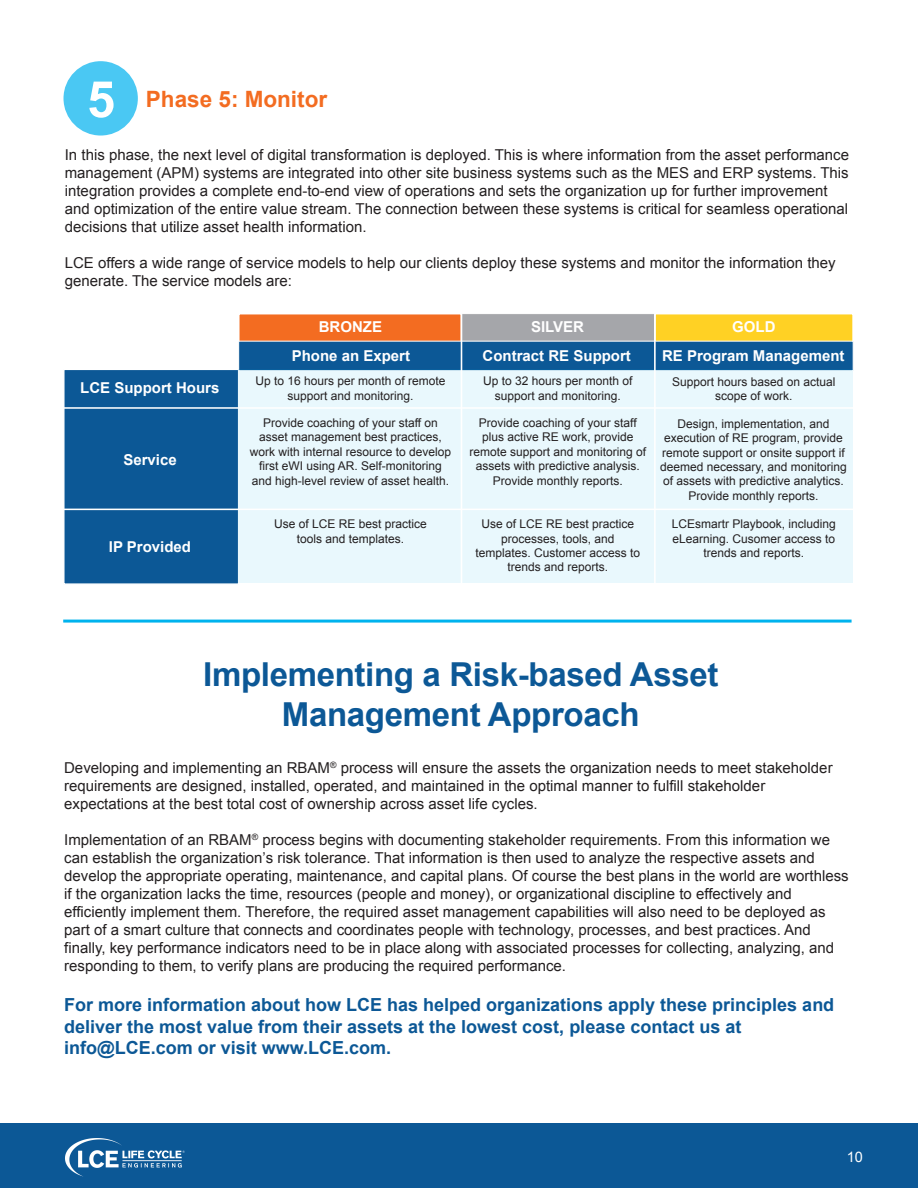
<style>
.page{position:relative;width:918px;height:1188px;background:#fff}
.page>*{position:absolute;margin:0;border:0;box-sizing:border-box;transform-origin:0 0}
.t1{font:700 50.25px "Arial";color:#fff}
.t2{font:700 33px/39.6px "Arial";letter-spacing:-.01em;color:#0c5896;text-align:center}
.t3{font:700 22.5px "Arial";color:#f36c21}
.t4{font:700 18px/21.6px "Arial";color:#0c5896}
.t5{font:15px/18px "Arial";color:#231f20}
.t6{font:700 15px "Arial";color:#fff}
.t7{font:14.4px "Arial";color:#fff}
.t8{font:12px/14.4px "Arial";color:#231f20;text-align:center}
</style>
<div class="page">
<div style="left:0;top:1124px;width:918px;height:64px;background:#0c5896"></div>
<img style="left:65px;top:1138px;width:120px;height:39px">
<div style="left:63px;top:369px;width:176px;height:216px;background:#0c5896;border:1px solid #fff"></div>
<div style="left:238px;top:313px;width:224px;height:31px;background:#f36c21;border:2px solid #fff"></div>
<div style="left:461px;top:313px;width:194px;height:30px;background:#a5a6aa;border:1px solid #fff"></div>
<div style="left:654px;top:313px;width:200px;height:31px;background:#ffd124;border:2px solid #fff"></div>
<div style="left:238px;top:341px;width:616px;height:30px;background:#0c5896"></div>
<div style="left:64px;top:61px;width:74px;height:75px;background:#4ac8f3;border-radius:50%"></div>
<div style="left:239px;top:369px;width:614px;height:214px;background:#e9f8fd"></div>
<hr style="left:64px;top:407px;width:789px;height:2px;background:#fff">
<hr style="left:461px;top:314px;width:1px;height:287px;background:#fff">
<hr style="left:654px;top:314px;width:2px;height:287px;background:#fff">
<hr style="left:64px;top:509px;width:789px;height:1px;background:#fff">
<hr style="left:63px;top:620px;width:789px;height:3px;background:#00b3ee">
<h1 class="t1" style="left:87px;top:66px;width:29px">5</h1>
<h3 class="t3" style="left:146px;top:84px;width:183px">Phase 5: Monitor</h3>
<p class="t5" style="left:65px;top:146px;width:786px">In this phase, the next level of digital transformation is deployed. This is where information from the asset performance management (APM) systems are integrated into other site business systems such as the MES and ERP systems. This integration provides a complete end-to-end view of operations and sets the organization up for further improvement and optimization of the entire value stream. The connection between these systems is critical for seamless operational decisions that utilize asset health information.</p>
<p class="t5" style="left:65px;top:254px;width:772px">LCE offers a wide range of service models to help our clients deploy these systems and monitor the information they generate. The service models are:</p>
<p class="t6" style="left:80px;top:378px;width:141px">LCE Support Hours</p>
<p class="t6" style="left:123px;top:450px;width:55px">Service</p>
<p class="t6" style="left:109px;top:537px;width:84px">IP Provided</p>
<p class="t6" style="left:319px;top:317px;width:65px">BRONZE</p>
<p class="t6" style="left:531px;top:317px;width:55px">SILVER</p>
<p class="t6" style="left:732px;top:317px;width:45px">GOLD</p>
<p class="t6" style="left:483px;top:346px;width:150px">Contract RE Support</p>
<p class="t6" style="left:662px;top:346px;width:184px">RE Program Management</p>
<p class="t6" style="left:292px;top:346px;width:120px">Phone an Expert</p>
<p class="t8" style="left:256px;top:374px;width:192px">Up to 16 hours per month of remote support and monitoring.</p>
<p class="t8" style="left:483px;top:374px;width:151px">Up to 32 hours per month of support and monitoring.</p>
<p class="t8" style="left:672px;top:374px;width:165px">Support hours based on actual scope of work.</p>
<p class="t8" style="left:250px;top:416px;width:203px">Provide coaching of your staff on asset management best practices, work with internal resource to develop first eWI using AR. Self-monitoring and high-level review of asset health.</p>
<p class="t8" style="left:469px;top:416px;width:178px">Provide coaching of your staff plus active RE work, provide remote support and monitoring of assets with predictive analysis.<br>Provide monthly reports.</p>
<p class="t8" style="left:660px;top:416px;width:188px">Design, implementation, and execution of RE program, provide remote support or onsite support if deemed necessary, and monitoring of assets with predictive analytics.<br>Provide monthly reports.</p>
<p class="t8" style="left:475px;top:517px;width:166px">Use of LCE RE best practice processes, tools, and templates. Customer access to trends and reports.</p>
<p class="t8" style="left:672px;top:517px;width:166px">LCEsmartr Playbook, including eLearning. Cusomer access to trends and reports.</p>
<p class="t8" style="left:274px;top:517px;width:154px">Use of LCE RE best practice tools and templates.</p>
<h2 class="t2" style="left:203px;top:656px;width:517px">Implementing a Risk-based Asset<br>Management Approach</h2>
<p class="t5" style="left:64px;top:759px;width:770px">Developing and implementing an RBAM<sup>®</sup> process will ensure the assets the organization needs to meet stakeholder requirements are designed, installed, operated, and maintained in the optimal manner to fulfill stakeholder expectations at the best total cost of ownership across asset life cycles.</p>
<p class="t5" style="left:64px;top:831px;width:786px">Implementation of an RBAM<sup>®</sup> process begins with documenting stakeholder requirements. From this information we can establish the organization’s risk tolerance. That information is then used to analyze the respective assets and develop the appropriate operating, maintenance, and capital plans. Of course the best plans in the world are worthless if the organization lacks the time, resources (people and money), or organizational discipline to effectively and efficiently implement them. Therefore, the required asset management capabilities will also need to be deployed as part of a smart culture that connects and coordinates people with technology, processes, and best practices. And finally, key performance indicators need to be in place along with associated processes for collecting, analyzing, and responding to them, to verify plans are producing the required performance.</p>
<p class="t4" style="left:64px;top:994px;width:772px">For more information about how LCE has helped organizations apply these principles and deliver the most value from their assets at the lowest cost, please contact us at info@LCE.com or visit www.LCE.com.</p>
<p class="t7" style="left:847px;top:1148px;width:18px">10</p>
</div>
